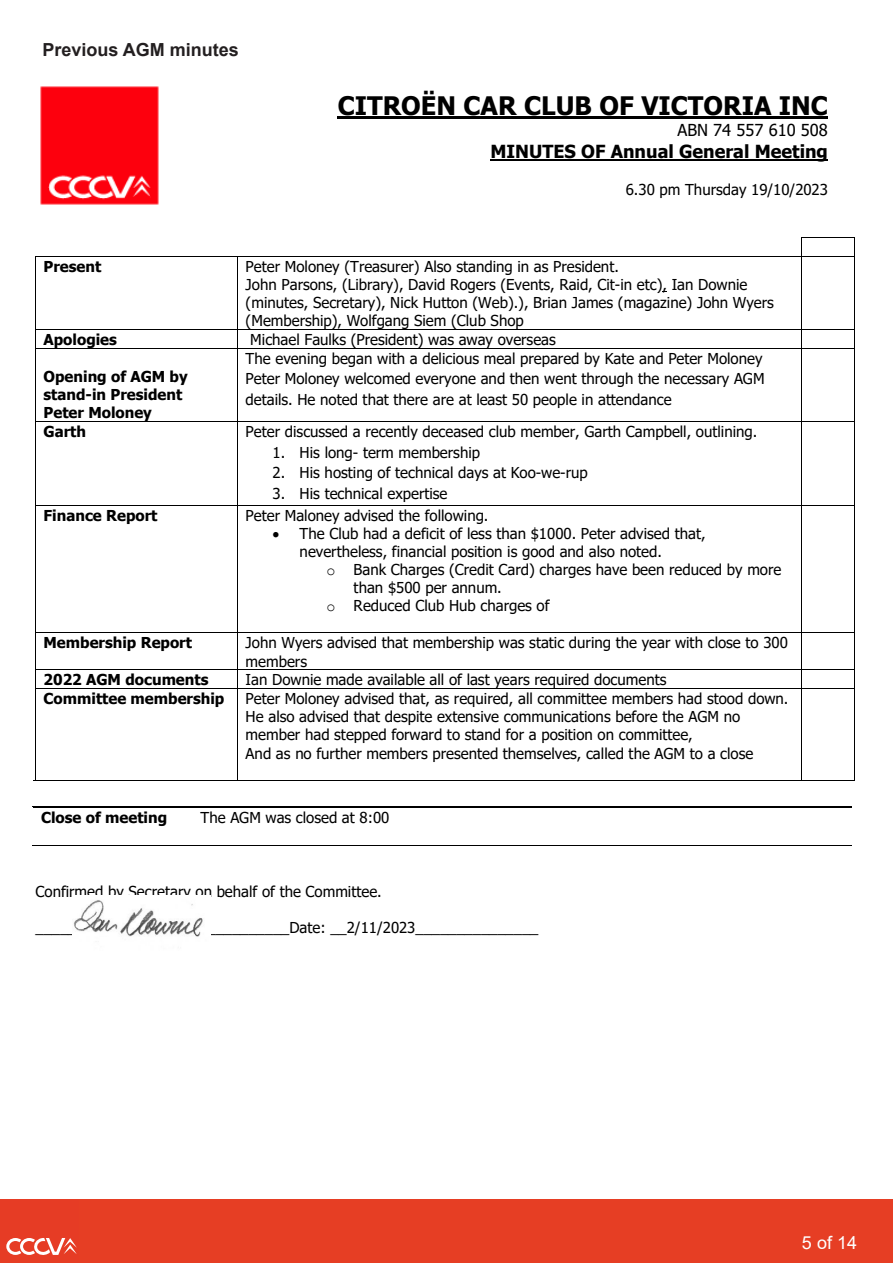
<style>
.page{position:relative;width:893px;height:1263px;background:#fff}
.page>*{position:absolute;margin:0;border:0;box-sizing:border-box;transform-origin:0 0}
.t1{font:700 25.5px "Tahoma";color:#000}
.t2{font:700 18px "Tahoma";color:#000}
.Section_Heading{font:700 18px "Arial";color:#231f20}
.t3{font:18px "Arial";color:#fff}
.t4{font:16.5px "Tahoma";color:#000}
.t5{font:15px/18.1px "Tahoma";color:#000}
.t6{font:700 15px/18.1px "Tahoma";color:#000}
.s1{font-family:"Courier New"}
</style>
<div class="page">
<div style="left:0;top:1199px;width:893px;height:64px;background:#e63e24"></div>
<svg style="left:6px;top:1238px;width:71px;height:17px"></svg>
<hr style="left:801px;top:237px;width:53px;height:1px;background:#000">
<hr style="left:37px;top:256px;width:200px;height:1px;background:#000">
<hr style="left:239px;top:256px;width:562px;height:1px;background:#000">
<svg style="left:801px;top:238px;width:1px;height:18px"></svg>
<hr style="left:801px;top:256px;width:53px;height:1px;background:#000">
<svg style="left:854px;top:237px;width:1px;height:19px"></svg>
<hr style="left:35px;top:256px;width:1px;height:73px;background:#000">
<hr style="left:237px;top:256px;width:1px;height:73px;background:#000">
<hr style="left:801px;top:256px;width:1px;height:73px;background:#000">
<hr style="left:854px;top:256px;width:1px;height:73px;background:#000">
<hr style="left:36px;top:329px;width:201px;height:1px;background:#000">
<hr style="left:238px;top:329px;width:563px;height:1px;background:#000">
<hr style="left:801px;top:329px;width:53px;height:1px;background:#000">
<svg style="left:35px;top:329px;width:1px;height:19px"></svg>
<hr style="left:36px;top:348px;width:201px;height:1px;background:#000">
<svg style="left:237px;top:329px;width:1px;height:19px"></svg>
<hr style="left:238px;top:348px;width:563px;height:1px;background:#000">
<svg style="left:801px;top:330px;width:1px;height:18px"></svg>
<hr style="left:801px;top:348px;width:53px;height:1px;background:#000">
<svg style="left:854px;top:329px;width:1px;height:19px"></svg>
<hr style="left:35px;top:348px;width:1px;height:73px;background:#000">
<hr style="left:237px;top:348px;width:1px;height:73px;background:#000">
<hr style="left:801px;top:348px;width:1px;height:73px;background:#000">
<hr style="left:854px;top:348px;width:1px;height:73px;background:#000">
<hr style="left:36px;top:421px;width:201px;height:1px;background:#000">
<hr style="left:238px;top:421px;width:563px;height:1px;background:#000">
<hr style="left:801px;top:421px;width:53px;height:1px;background:#000">
<hr style="left:35px;top:422px;width:1px;height:83px;background:#000">
<hr style="left:237px;top:422px;width:1px;height:83px;background:#000">
<hr style="left:801px;top:422px;width:1px;height:83px;background:#000">
<hr style="left:854px;top:422px;width:1px;height:83px;background:#000">
<hr style="left:36px;top:505px;width:201px;height:1px;background:#000">
<hr style="left:238px;top:505px;width:563px;height:1px;background:#000">
<hr style="left:801px;top:505px;width:53px;height:1px;background:#000">
<hr style="left:35px;top:506px;width:1px;height:127px;background:#000">
<hr style="left:237px;top:506px;width:1px;height:127px;background:#000">
<hr style="left:801px;top:506px;width:1px;height:127px;background:#000">
<hr style="left:854px;top:506px;width:1px;height:127px;background:#000">
<hr style="left:36px;top:633px;width:201px;height:1px;background:#000">
<hr style="left:238px;top:633px;width:563px;height:1px;background:#000">
<hr style="left:801px;top:633px;width:53px;height:1px;background:#000">
<hr style="left:35px;top:633px;width:1px;height:37px;background:#000">
<hr style="left:237px;top:633px;width:1px;height:37px;background:#000">
<hr style="left:801px;top:633px;width:1px;height:37px;background:#000">
<hr style="left:854px;top:633px;width:1px;height:37px;background:#000">
<hr style="left:36px;top:670px;width:201px;height:1px;background:#000">
<hr style="left:238px;top:670px;width:563px;height:1px;background:#000">
<hr style="left:801px;top:670px;width:53px;height:1px;background:#000">
<svg style="left:35px;top:670px;width:1px;height:19px"></svg>
<hr style="left:36px;top:688px;width:201px;height:1px;background:#000">
<svg style="left:237px;top:670px;width:1px;height:19px"></svg>
<hr style="left:238px;top:688px;width:563px;height:1px;background:#000">
<svg style="left:801px;top:671px;width:1px;height:17px"></svg>
<hr style="left:801px;top:688px;width:53px;height:1px;background:#000">
<svg style="left:854px;top:670px;width:1px;height:19px"></svg>
<hr style="left:35px;top:689px;width:1px;height:91px;background:#000">
<hr style="left:237px;top:689px;width:1px;height:91px;background:#000">
<hr style="left:801px;top:689px;width:1px;height:91px;background:#000">
<hr style="left:801px;top:780px;width:53px;height:1px;background:#000">
<hr style="left:854px;top:689px;width:1px;height:91px;background:#000">
<hr style="left:33px;top:780px;width:139px;height:1px;background:#000">
<hr style="left:172px;top:780px;width:680px;height:1px;background:#000">
<hr style="left:32px;top:806px;width:140px;height:1px;background:#000">
<hr style="left:171px;top:806px;width:681px;height:1px;background:#000">
<hr style="left:33px;top:807px;width:159px;height:1px;background:#000">
<hr style="left:193px;top:807px;width:659px;height:1px;background:#000">
<hr style="left:32px;top:845px;width:160px;height:1px;background:#000">
<hr style="left:192px;top:845px;width:660px;height:1px;background:#000">
<hr style="left:338px;top:116px;width:490px;height:3px;background:#000">
<hr style="left:490px;top:159px;width:338px;height:2px;background:#000">
<img style="left:40px;top:86px;width:119px;height:119px">
<img style="left:73px;top:900px;width:130px;height:37px">
<p class="Section_Heading" style="left:43px;top:37px;width:198px">Previous AGM minutes</p>
<p class="t1" style="left:338px;top:88px;width:492px">CITROËN CAR CLUB OF VICTORIA INC</p>
<p class="t4" style="left:678px;top:119px;width:152px">ABN 74 557 610 508</p>
<p class="t2" style="left:490px;top:139px;width:339px">MINUTES OF Annual General Meeting</p>
<p class="t5" style="left:626px;top:181px;width:204px">6.30 pm Thursday 19/10/2023</p>
<p class="t6" style="left:44px;top:258px;width:59px">Present</p>
<p class="t5" style="left:246px;top:258px;width:530px">Peter Moloney (Treasurer) Also standing in as President.<br>John Parsons, (Library), David Rogers (Events, Raid, Cit-in etc), Ian Downie (minutes, Secretary), Nick Hutton (Web).), Brian James (magazine) John Wyers (Membership), Wolfgang Siem (Club Shop</p>
<p class="t6" style="left:44px;top:331px;width:75px">Apologies</p>
<p class="t5" style="left:250px;top:331px;width:307px">Michael Faulks (President) was away overseas</p>
<p class="t6" style="left:44px;top:368px;width:146px">Opening of AGM by stand-in President<br>Peter Moloney</p>
<p class="t5" style="left:246px;top:349px;width:520px;line-height:20.9px">The evening began with a delicious meal prepared by Kate and Peter Moloney<br>Peter Moloney welcomed everyone and then went through the necessary AGM details. He noted that there are at least 50 people in attendance</p>
<p class="t6" style="left:44px;top:423px;width:44px">Garth</p>
<p class="t5" style="left:246px;top:423px;width:513px">Peter discussed a recently deceased club member, Garth Campbell, outlining.</p>
<p class="t5" style="left:273px;top:444px;width:209px">1. His long- term membership</p>
<p class="t5" style="left:273px;top:465px;width:317px">2. His hosting of technical days at Koo-we-rup</p>
<p class="t5" style="left:273px;top:486px;width:176px">3. His technical expertise</p>
<p class="t6" style="left:44px;top:507px;width:115px">Finance Report</p>
<p class="t5" style="left:246px;top:507px;width:244px">Peter Maloney advised the following.</p>
<p class="t5" style="left:273px;top:525px;width:434px">• The Club had a deficit of less than $1000. Peter advised that,</p>
<p class="t5" style="left:300px;top:543px;width:364px">nevertheless, financial position is good and also noted.</p>
<p class="t5" style="left:327px;top:562px;width:456px"><span class="s1">o</span> Bank Charges (Credit Card) charges have been reduced by more</p>
<p class="t5" style="left:354px;top:580px;width:150px">than $500 per annum.</p>
<p class="t5" style="left:327px;top:598px;width:224px"><span class="s1">o</span> Reduced Club Hub charges of</p>
<p class="t6" style="left:44px;top:634px;width:150px">Membership Report</p>
<p class="t5" style="left:246px;top:635px;width:544px">John Wyers advised that membership was static during the year with close to 300 members</p>
<p class="t6" style="left:44px;top:671px;width:166px">2022 AGM documents</p>
<p class="t5" style="left:246px;top:672px;width:422px">Ian Downie made available all of last years required documents</p>
<p class="t6" style="left:44px;top:690px;width:182px">Committee membership</p>
<p class="t5" style="left:246px;top:690px;width:544px">Peter Moloney advised that, as required, all committee members had stood down.<br>He also advised that despite extensive communications before the AGM no member had stepped forward to stand for a position on committee,<br>And as no further members presented themselves, called the AGM to a close</p>
<p class="t6" style="left:41px;top:809px;width:128px">Close of meeting</p>
<p class="t5" style="left:201px;top:809px;width:190px">The AGM was closed at 8:00</p>
<p class="t5" style="left:35px;top:883px;width:348px">Confirmed by Secretary on behalf of the Committee.</p>
<p class="t5" style="left:35px;top:919px;width:504px">_______________________________Date: __2/11/2023_______________</p>
<p class="t3" style="left:802px;top:1230px;width:57px">5 of 14</p>
</div>
